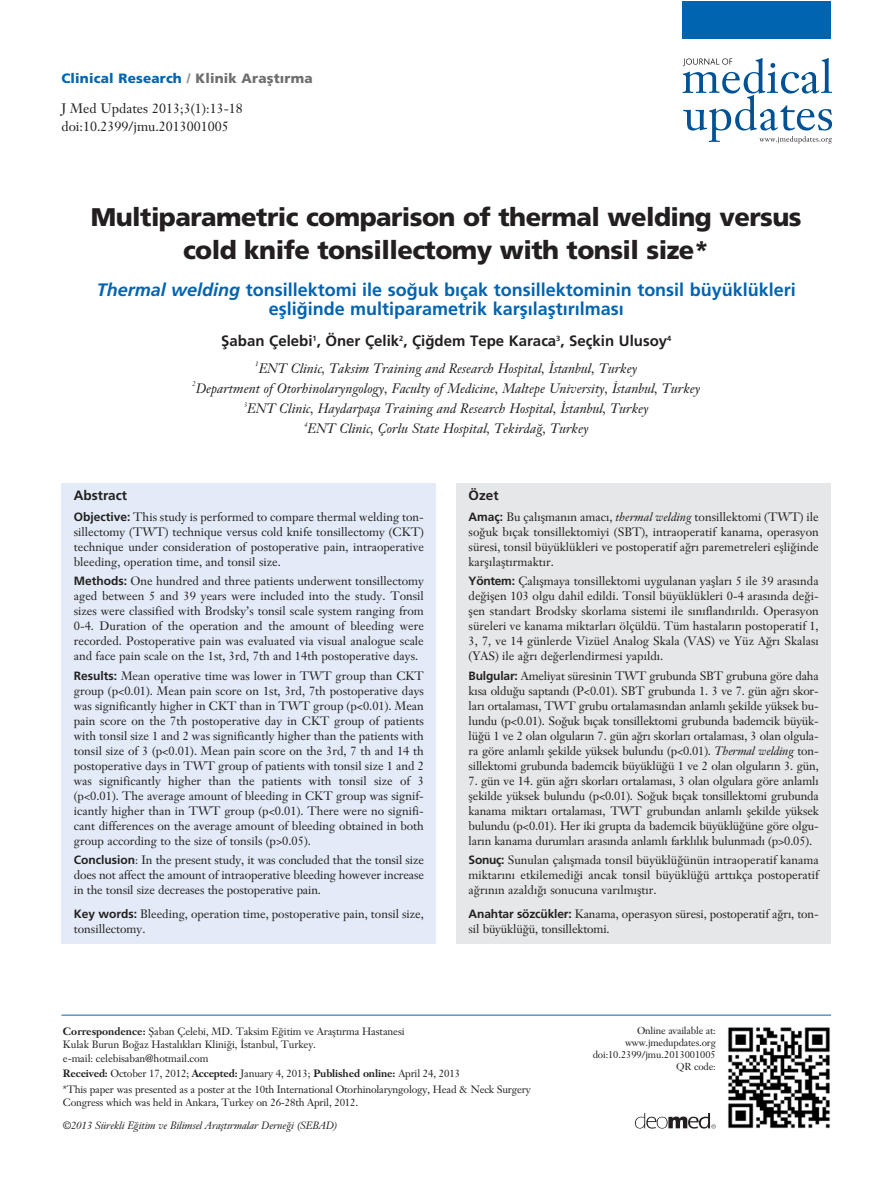
<style>
.page{position:relative;width:893px;height:1191px;background:#fff}
.page>*{position:absolute;margin:0;border:0;box-sizing:border-box;transform-origin:0 0}
.t1{font:900 25.5px/33px "Frutiger";letter-spacing:-.02em;color:#231f20;text-align:center}
.t2{font:700 18px/19.5px "Frutiger";color:#0064b1;text-align:center}
.t3{font:700 15px "Frutiger";color:#231f20}
.t4{font:italic 13.5px "Janson Text";color:#231f20}
.t5{font:13.5px/17.4px "Janson Text";color:#231f20}
.t6{font:900 13.5px "Frutiger";letter-spacing:.01em;color:#0064b1}
.t7{font:700 13.5px "Frutiger";color:#231f20}
.t8{font:12px/15px "Janson Text";color:#231f20;text-align:justify}
.t9{font:10.5px/13.5px "Janson Text";letter-spacing:-.015em;color:#231f20}
.t10{font:italic 10.5px "Janson Text";letter-spacing:-.01em;color:#231f20}
.t11{font:10.05px/12px "Janson Text";letter-spacing:-.015em;color:#231f20;text-align:right}
.t12{font:italic 6.75px "Janson Text";color:#231f20}
.s1{color:#939598}
.s2{color:#6d6e70}
.s3{font-style:italic}
.s4{font-family:"Frutiger";font-weight:700}
.s5{font-weight:700}
</style>
<div class="page">
<div style="left:456px;top:483px;width:375px;height:460px;background:#e6e7e8"></div>
<div style="left:61px;top:483px;width:375px;height:460px;background:#e2ebf7"></div>
<svg style="left:683px;top:58px;width:149px;height:86px"></svg>
<div style="left:682px;top:1px;width:149px;height:37px;background:#0064b1"></div>
<svg style="left:635px;top:1113px;width:81px;height:15px"></svg>
<hr style="left:61px;top:1014px;width:770px;height:1px;background:#0064b1">
<img style="left:728px;top:1027px;width:102px;height:102px">
<p class="t6" style="left:61px;top:73px;width:253px">Clinical Research <span class="s1">/</span> <span class="s2">Klinik Araflt›rma</span></p>
<p class="t5" style="left:61px;top:101px;width:183px">J Med Updates 2013;3(1):13-18 doi:10.2399/jmu.2013001005</p>
<h1 class="t1" style="left:91px;top:203px;width:712px">Multiparametric comparison of thermal welding versus cold knife tonsillectomy with tonsil size*</h1>
<h2 class="t2" style="left:97px;top:281px;width:701px"><span class="s3">Thermal welding</span> tonsillektomi ile so¤uk b›çak tonsillektominin tonsil büyüklükleri eflli¤inde multiparametrik karfl›laflt›r›lmas›</h2>
<p class="t3" style="left:221px;top:335px;width:452px">fiaban Çelebi<sup>1</sup>, Öner Çelik<sup>2</sup>, Çi¤dem Tepe Karaca<sup>3</sup>, Seçkin Ulusoy<sup>4</sup></p>
<p class="t12" style="left:255px;top:361px;width:5px">1</p>
<p class="t4" style="left:259px;top:363px;width:380px">ENT Clinic, Taksim Training and Research Hospital, ‹stanbul, Turkey</p>
<p class="t12" style="left:192px;top:381px;width:5px">2</p>
<p class="t4" style="left:196px;top:383px;width:506px">Department of Otorhinolaryngology, Faculty of Medicine, Maltepe University, ‹stanbul, Turkey</p>
<p class="t12" style="left:244px;top:401px;width:5px">3</p>
<p class="t4" style="left:247px;top:403px;width:403px">ENT Clinic, Haydarpafla Training and Research Hospital, ‹stanbul, Turkey</p>
<p class="t12" style="left:304px;top:422px;width:5px">4</p>
<p class="t4" style="left:308px;top:423px;width:283px">ENT Clinic, Çorlu State Hospital, Tekirda¤, Turkey</p>
<p class="t7" style="left:74px;top:489px;width:55px">Abstract</p>
<p class="t8" style="left:74px;top:511px;width:352px"><span class="s4">Objective:</span> This study is performed to compare thermal welding ton&shy;sillectomy (TWT) technique versus cold knife tonsillectomy (CKT) technique under consideration of postoperative pain, intraoperative bleeding, operation time, and tonsil size.</p>
<p class="t8" style="left:74px;top:575px;width:352px"><span class="s4">Methods:</span> One hundred and three patients underwent tonsillectomy aged between 5 and 39 years were included into the study. Tonsil sizes were classified with Brodsky’s tonsil scale system ranging from 0-4. Duration of the operation and the amount of bleeding were recorded. Postoperative pain was evaluated via visual analogue scale and face pain scale on the 1st, 3rd, 7th and 14th postoperative days.</p>
<p class="t8" style="left:74px;top:669px;width:352px"><span class="s4">Results:</span> Mean operative time was lower in TWT group than CKT group (p&lt;0.01). Mean pain score on 1st, 3rd, 7th postoperative days was significantly higher in CKT than in TWT group (p&lt;0.01). Mean pain score on the 7th postoperative day in CKT group of patients with tonsil size 1 and 2 was significantly higher than the patients with tonsil size of 3 (p&lt;0.01). Mean pain score on the 3rd, 7 th and 14 th postoperative days in TWT group of patients with tonsil size 1 and 2 was significantly higher than the patients with tonsil size of 3 (p&lt;0.01). The average amount of bleeding in CKT group was signif&shy;icantly higher than in TWT group (p&lt;0.01). There were no signifi&shy;cant differences on the average amount of bleeding obtained in both group according to the size of tonsils (p&gt;0.05).</p>
<p class="t8" style="left:74px;top:853px;width:352px"><span class="s4">Conclusion</span>: In the present study, it was concluded that the tonsil size does not affect the amount of intraoperative bleeding however increase in the tonsil size decreases the postoperative pain.</p>
<p class="t8" style="left:74px;top:907px;width:352px"><span class="s4">Key words:</span> Bleeding, operation time, postoperative pain, tonsil size, tonsillectomy.</p>
<p class="t7" style="left:469px;top:489px;width:32px">Özet</p>
<p class="t8" style="left:469px;top:511px;width:352px"><span class="s4">Amaç:</span> Bu çal›flman›n amac›, <span class="s3">thermal welding</span> tonsillektomi (TWT) ile so¤uk b›çak tonsillektomiyi (SBT), intraoperatif kanama, operasyon süresi, tonsil büyüklükleri ve postoperatif a¤r› paremetreleri eflli¤inde karfl›laflt›rmakt›r.</p>
<p class="t8" style="left:469px;top:575px;width:352px"><span class="s4">Yöntem:</span> Çal›flmaya tonsillektomi uygulanan yafllar› 5 ile 39 aras›nda de¤iflen 103 olgu dahil edildi. Tonsil büyüklükleri 0-4 aras›nda de¤i&shy;flen standart Brodsky skorlama sistemi ile s›n›fland›r›ld›. Operasyon süreleri ve kanama miktarlar› ölçüldü. Tüm hastalar›n postoperatif 1, 3, 7, ve 14 günlerde Vizüel Analog Skala (VAS) ve Yüz A¤r› Skalas› (YAS) ile a¤r› de¤erlendirmesi yap›ld›.</p>
<p class="t8" style="left:469px;top:669px;width:352px"><span class="s4">Bulgular:</span> Ameliyat süresinin TWT grubunda SBT grubuna göre daha k›sa oldu¤u saptand› (P&lt;0.01). SBT grubunda 1. 3 ve 7. gün a¤r› skor&shy;lar› ortalamas›, TWT grubu ortalamas›ndan anlaml› flekilde yüksek bu&shy;lundu (p&lt;0.01). So¤uk b›çak tonsillektomi grubunda bademcik büyük&shy;lü¤ü 1 ve 2 olan olgular›n 7. gün a¤r› skorlar› ortalamas›, 3 olan olgula&shy;ra göre anlaml› flekilde yüksek bulundu (p&lt;0.01). <span class="s3">Thermal welding</span> ton&shy;sillektomi grubunda bademcik büyüklü¤ü 1 ve 2 olan olgular›n 3. gün,</p>
<p class="t8" style="left:469px;top:774px;width:352px">7. gün ve 14. gün a¤r› skorlar› ortalamas›, 3 olan olgulara göre anlaml› flekilde yüksek bulundu (p&lt;0.01). So¤uk b›çak tonsillektomi grubunda kanama miktar› ortalamas›, TWT grubundan anlaml› flekilde yüksek bulundu (p&lt;0.01). Her iki grupta da bademcik büyüklü¤üne göre olgu&shy;lar›n kanama durumlar› aras›nda anlaml› farkl›l›k bulunmad› (p&gt;0.05).</p>
<p class="t8" style="left:469px;top:853px;width:352px"><span class="s4">Sonuç:</span> Sunulan çal›flmada tonsil büyüklü¤ünün intraoperatif kanama miktar›n› etkilemedi¤i ancak tonsil büyüklü¤ü artt›kça postoperatif a¤r›n›n azald›¤› sonucuna var›lm›flt›r.</p>
<p class="t8" style="left:469px;top:907px;width:352px"><span class="s4">Anahtar sözcükler:</span> Kanama, operasyon süresi, postoperatif a¤r›, ton&shy;sil büyüklü¤ü, tonsillektomi.</p>
<p class="t9" style="left:63px;top:1025px;width:343px"><span class="s5">Correspondence:</span> fiaban Çelebi, MD. Taksim E¤itim ve Araflt›rma Hastanesi<br>Kulak Burun Bo¤az Hastal›klar› Klini¤i, ‹stanbul, Turkey.<br>e-mail: celebisaban@hotmail.com</p>
<p class="t9" style="left:63px;top:1067px;width:469px;line-height:15.6px"><span class="s5">Received:</span> October 17, 2012; <span class="s5">Accepted:</span> January 4, 2013; <span class="s5">Published online:</span> April 24, 2013<br>*This paper was presented as a poster at the 10th International Otorhinolaryngology, Head &amp; Neck Surgery</p>
<p class="t9" style="left:63px;top:1097px;width:297px">Congress which was held in Ankara, Turkey on 26-28th April, 2012.</p>
<p class="t10" style="left:63px;top:1121px;width:276px">©2013 Sürekli E¤itim ve Bilimsel Araflt›rmalar Derne¤i (SEBAD)</p>
<p class="t11" style="left:593px;top:1025px;width:125px">Online available at: www.jmedupdates.org doi:10.2399/jmu.2013001005<br>QR code:</p>
</div>
